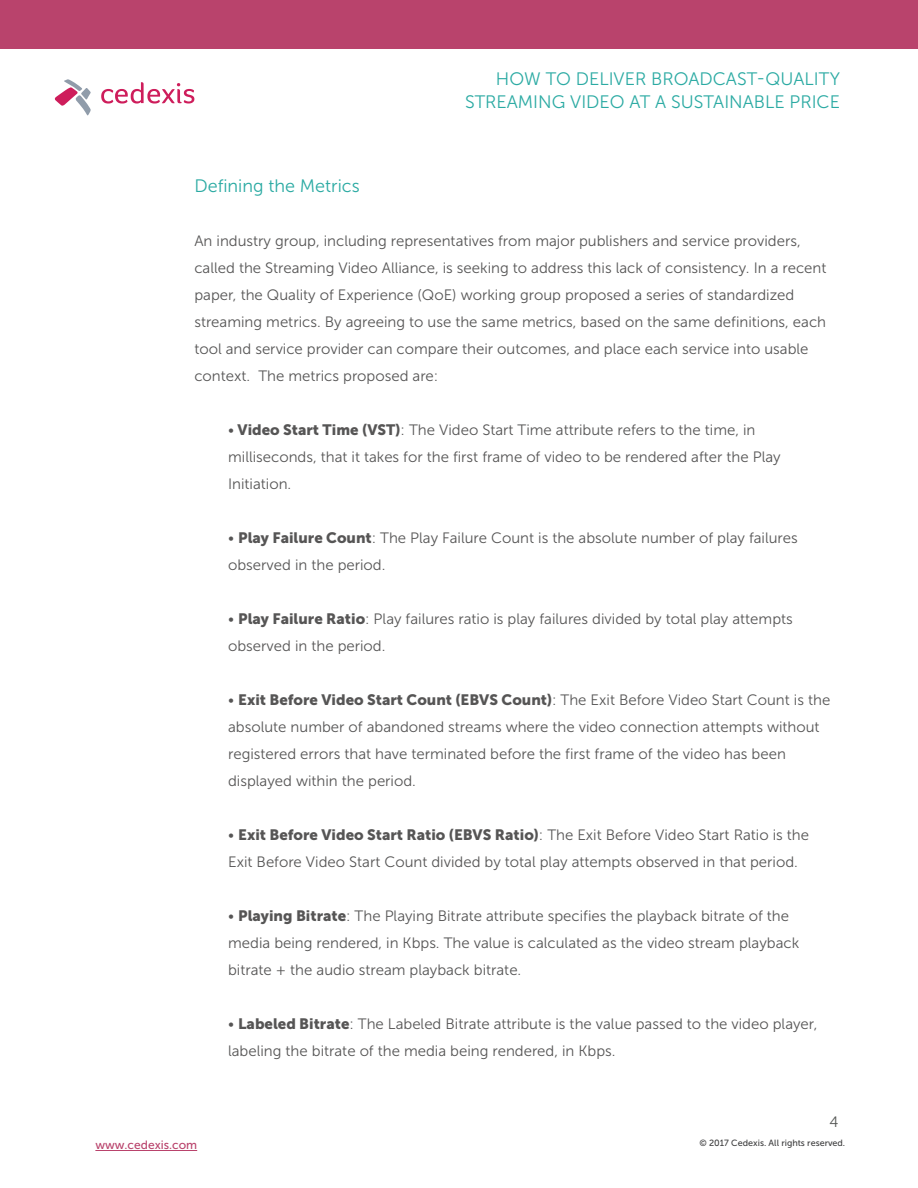
<style>
.page{position:relative;width:918px;height:1188px;background:#fff}
.page>*{position:absolute;margin:0;border:0;box-sizing:border-box;transform-origin:0 0}
.headers{font:18px/23.2px "Museo Sans 300";color:#2baaa3;text-align:right}
.Paragraph_Style_1{font:15px/27px "Museo Sans 300";color:#565555}
.t1{font:15px "Museo Sans 300";color:#545654}
.t2{font:12px "Museo Sans 500";color:#b9436c}
.t3{font:9px "Museo Sans 500";color:#3e3e3f}
.s1{font-family:"Museo Sans 900"}
</style>
<div class="page">
<div style="left:0;top:0;width:918px;height:49px;background:#b9436c"></div>
<svg style="left:101px;top:82px;width:93px;height:22px"></svg>
<svg style="left:54px;top:79px;width:37px;height:37px"></svg>
<hr style="left:95px;top:1150px;width:102px;height:1px;background:#b9436c">
<p class="headers" style="left:465px;top:67px;width:376px">HOW TO DELIVER BROADCAST-QUALITY<br>STREAMING VIDEO AT A SUSTAINABLE PRICE</p>
<p class="headers" style="left:194px;top:174px;width:167px">Defining the Metrics</p>
<p class="Paragraph_Style_1" style="left:194px;top:227px;width:634px">An industry group, including representatives from major publishers and service providers, called the Streaming Video Alliance, is seeking to address this lack of consistency. In a recent paper, the Quality of Experience (QoE) working group proposed a series of standardized streaming metrics. By agreeing to use the same metrics, based on the same definitions, each tool and service provider can compare their outcomes, and place each service into usable context. The metrics proposed are:</p>
<p class="Paragraph_Style_1" style="left:228px;top:416px;width:554px">• <span class="s1">Video Start Time (VST)</span>: The Video Start Time attribute refers to the time, in milliseconds, that it takes for the first frame of video to be rendered after the Play<br>Initiation.</p>
<p class="Paragraph_Style_1" style="left:228px;top:524px;width:571px">• <span class="s1">Play Failure Count</span>: The Play Failure Count is the absolute number of play failures observed in the period.</p>
<p class="Paragraph_Style_1" style="left:228px;top:605px;width:566px">• <span class="s1">Play Failure Ratio</span>: Play failures ratio is play failures divided by total play attempts observed in the period.</p>
<p class="Paragraph_Style_1" style="left:228px;top:686px;width:604px">• <span class="s1">Exit Before Video Start Count (EBVS Count)</span>: The Exit Before Video Start Count is the absolute number of abandoned streams where the video connection attempts without registered errors that have terminated before the first frame of the video has been displayed within the period.</p>
<p class="Paragraph_Style_1" style="left:228px;top:821px;width:582px">• <span class="s1">Exit Before Video Start Ratio (EBVS Ratio)</span>: The Exit Before Video Start Ratio is the<br>Exit Before Video Start Count divided by total play attempts observed in that period.</p>
<p class="Paragraph_Style_1" style="left:228px;top:902px;width:573px">• <span class="s1">Playing Bitrate</span>: The Playing Bitrate attribute specifies the playback bitrate of the media being rendered, in Kbps. The value is calculated as the video stream playback bitrate + the audio stream playback bitrate.</p>
<p class="t2" style="left:95px;top:1139px;width:103px">www.cedexis.com</p>
<p class="Paragraph_Style_1" style="left:228px;top:1010px;width:591px">• <span class="s1">Labeled Bitrate</span>: The Labeled Bitrate attribute is the value passed to the video player, labeling the bitrate of the media being rendered, in Kbps.</p>
<p class="t1" style="left:830px;top:1114px;width:10px">4</p>
<p class="t3" style="left:699px;top:1138px;width:147px">© 2017 Cedexis. All rights reserved.</p>
</div>
